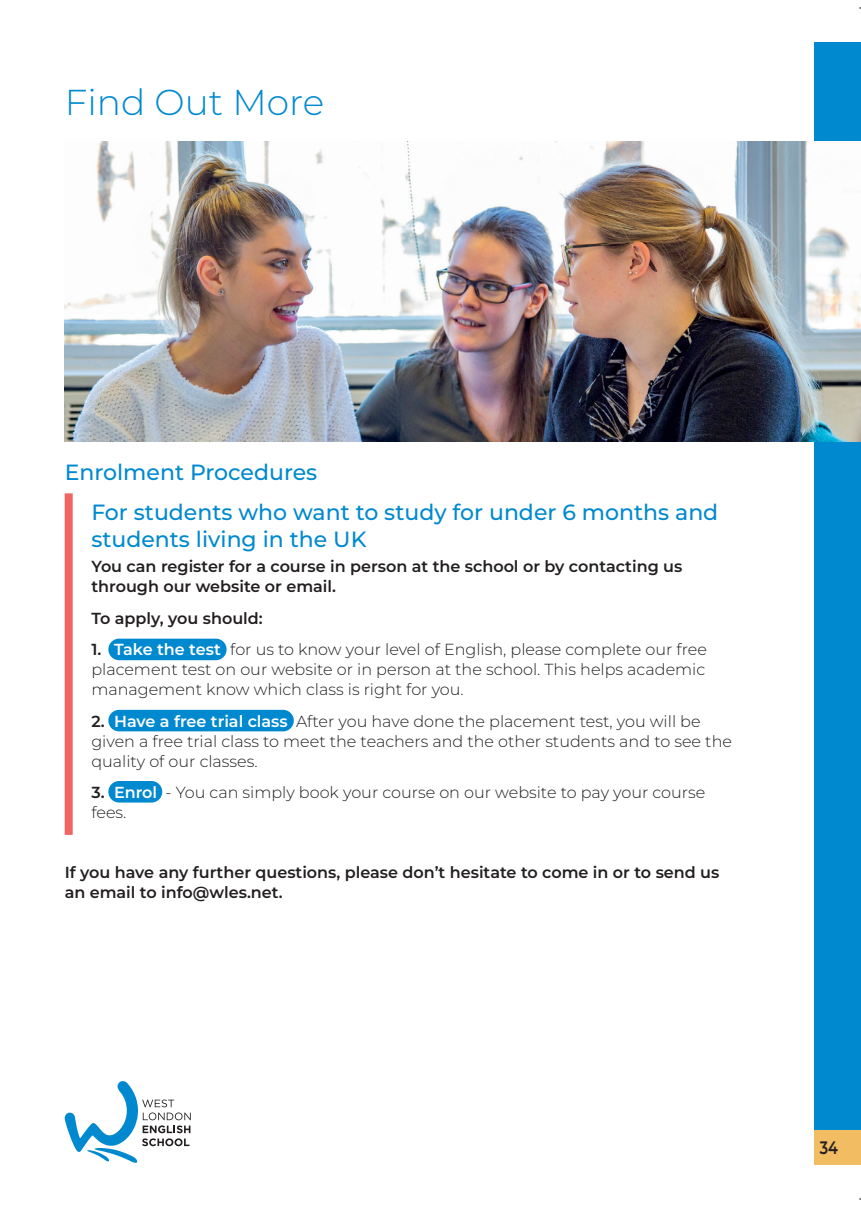
<style>
.page{position:relative;width:861px;height:1207px;background:#fff}
.page>*{position:absolute;margin:0;border:0;box-sizing:border-box;transform-origin:0 0}
.t1{font:300 36px "Montserrat";color:#0089cf}
.t2{font:500 22px/40.6px "Montserrat";color:#0089cf}
.t3{font:600 18px "Montserrat";color:#231f20;scale:.8 1}
.t4{font:300 16px/20px "Montserrat";color:#231f20}
.t5{font:600 16px/20px "Montserrat";color:#231f20}
.s1{font-weight:600}
.s2{font-weight:600;color:#fff}
</style>
<div class="page">
<div style="left:814px;top:43px;width:47px;height:1121px;background:#0089cf"></div>
<svg style="left:65px;top:1081px;width:126px;height:81px"></svg>
<div style="left:814px;top:1130px;width:47px;height:34px;background:#f1bc62"></div>
<div style="left:108px;top:638px;width:119px;height:22px;background:#0089cf;border-radius:11px"></div>
<div style="left:108px;top:710px;width:186px;height:21px;background:#0089cf;border-radius:11px"></div>
<div style="left:108px;top:781px;width:54px;height:21px;background:#0089cf;border-radius:11px"></div>
<div style="left:65px;top:493px;width:8px;height:342px;background:#f16563"></div>
<img style="left:65px;top:141px;width:796px;height:300px">
<h1 class="t1" style="left:65px;top:78px;width:261px">Find Out More</h1>
<h2 class="t2" style="left:91px;top:451px;width:628px;text-indent:-27px">Enrolment Procedures<br>For students who want to study for under 6 months and</h2>
<h2 class="t2" style="left:91px;top:518px;width:277px">students living in the UK</h2>
<p class="t5" style="left:91px;top:556px;width:592px">You can register for a course in person at the school or by contacting us through our website or email.</p>
<p class="t5" style="left:91px;top:607px;width:173px">To apply, you should:</p>
<p class="t4" style="left:91px;top:639px;width:617px;text-align:justify"><span class="s1">1.</span> <span class="s2">Take the test</span> for us to know your level of English, please complete our free placement test on our website or in person at the school. This helps academic management know which class is right for you.</p>
<p class="t4" style="left:91px;top:710px;width:642px"><span class="s1">2.</span> <span class="s2">Have a free trial class</span> After you have done the placement test, you will be given a free trial class to meet the teachers and the other students and to see the quality of our classes.</p>
<p class="t4" style="left:91px;top:781px;width:615px"><span class="s1">3.</span> <span class="s2">Enrol</span> - You can simply book your course on our website to pay your course fees.</p>
<p class="t5" style="left:65px;top:862px;width:656px">If you have any further questions, please don’t hesitate to come in or to send us an email to info@wles.net.</p>
<p class="t3" style="left:819px;top:1135px;width:24px">34</p>
</div>
